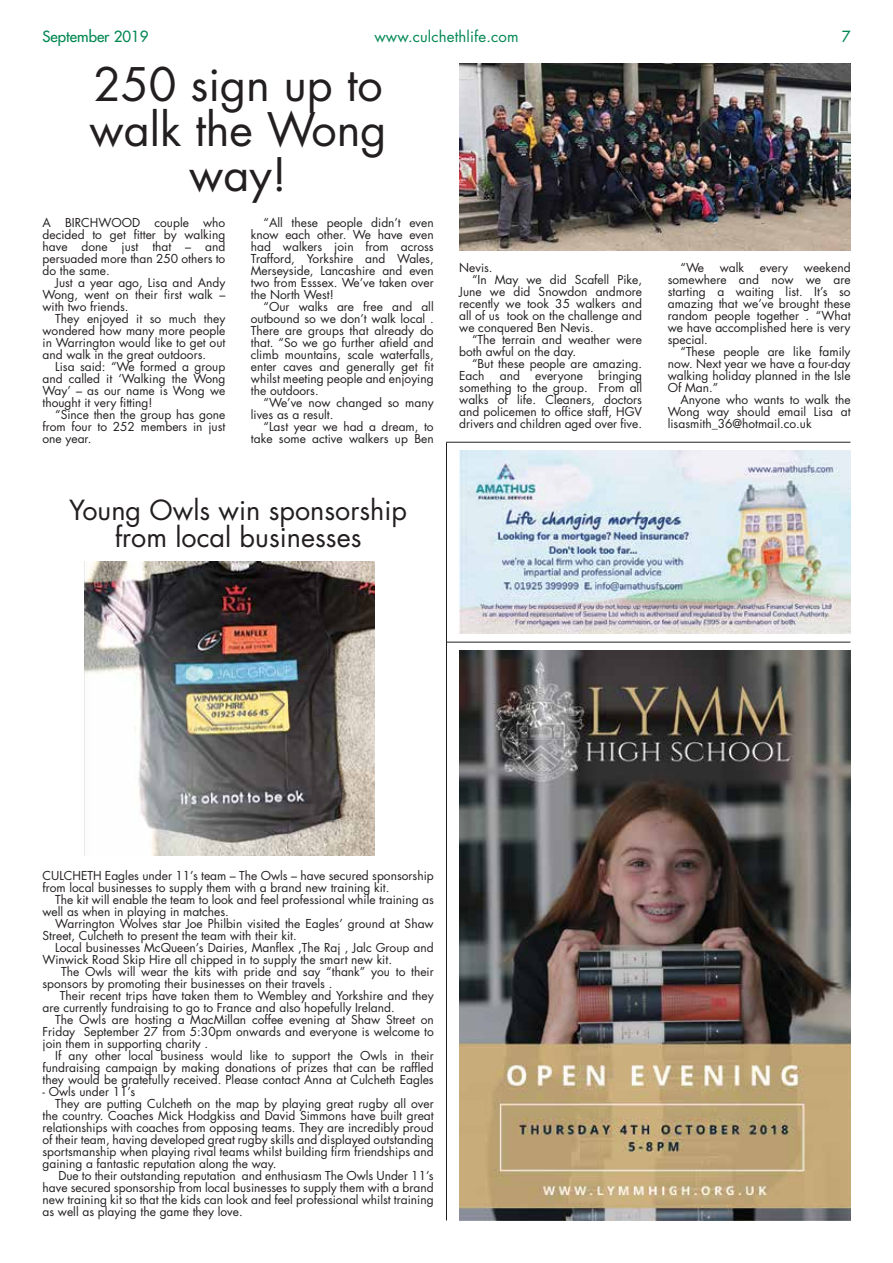
<style>
.page{position:relative;width:893px;height:1263px;background:#fff}
.page>*{position:absolute;margin:0;border:0;box-sizing:border-box;transform-origin:0 0}
.t1{font:45px/45px "Futura Std";color:#231f20;text-align:center}
.t2{font:27px/27px "Futura Std";color:#231f20;text-align:center}
.t3{font:15px "Futura Std";letter-spacing:.01em;color:#008752}
.t4{font:500 15px "Futura Std";color:#008752}
.t5{font:12px/12px "Futura Std";color:#231f20;text-align:justify}
</style>
<div class="page">
<img style="left:459px;top:650px;width:392px;height:570px">
<hr style="left:446px;top:642px;width:404px;height:1px;background:#231f20">
<hr style="left:446px;top:442px;width:404px;height:1px;background:#231f20">
<hr style="left:446px;top:442px;width:1px;height:778px;background:#231f20">
<img style="left:459px;top:451px;width:392px;height:183px">
<img style="left:459px;top:64px;width:391px;height:187px">
<img style="left:84px;top:562px;width:290px;height:294px">
<p class="t4" style="left:43px;top:27px;width:108px">September 2019</p>
<p class="t3" style="left:374px;top:27px;width:146px">www.culchethlife.com</p>
<p class="t4" style="left:842px;top:27px;width:10px">7</p>
<p class="t1" style="left:90px;top:62px;width:298px">250 sign up to walk the Wong way!</p>
<p class="t5" style="left:43px;top:217px;width:184px">A BIRCHWOOD couple who decided to get fitter by walking have done just that – and persuaded more than 250 others to do the same.</p>
<p class="t5" style="left:43px;top:277px;width:184px;text-indent:13px">Just a year ago, Lisa and Andy Wong, went on their first walk – with two friends.</p>
<p class="t5" style="left:43px;top:313px;width:184px;text-indent:13px">They enjoyed it so much they wondered how many more people in Warrington would like to get out and walk in the great outdoors.</p>
<p class="t5" style="left:43px;top:361px;width:184px;text-indent:13px">Lisa said: “We formed a group and called it ‘Walking the Wong Way’ – as our name is Wong we thought it very fitting!</p>
<p class="t5" style="left:43px;top:409px;width:184px;text-indent:13px">“Since then the group has gone from four to 252 members in just one year.</p>
<p class="t5" style="left:251px;top:217px;width:184px;text-indent:13px">“All these people didn’t even know each other. We have even had walkers join from across Trafford, Yorkshire and Wales, Merseyside, Lancashire and even two from Esssex. We’ve taken over the North West!</p>
<p class="t5" style="left:251px;top:301px;width:184px;text-indent:13px">“Our walks are free and all outbound so we don’t walk local .<br>There are groups that already do that. “So we go further afield and climb mountains, scale waterfalls, enter caves and generally get fit whilst meeting people and enjoying the outdoors.</p>
<p class="t5" style="left:251px;top:397px;width:184px;text-indent:13px">“We’ve now changed so many lives as a result.</p>
<p class="t5" style="left:251px;top:421px;width:184px;text-align:right">“Last year we had a dream, to take some active walkers up Ben</p>
<p class="t2" style="left:69px;top:497px;width:340px">Young Owls win sponsorship from local businesses</p>
<p class="t5" style="left:459px;top:262px;width:35px">Nevis.</p>
<p class="t5" style="left:459px;top:274px;width:184px;text-indent:13px">“In May we did Scafell Pike, June we did Snowdon andmore recently we took 35 walkers and all of us took on the challenge and we conquered Ben Nevis.</p>
<p class="t5" style="left:459px;top:334px;width:184px;text-indent:13px">“The terrain and weather were both awful on the day.</p>
<p class="t5" style="left:459px;top:358px;width:184px;text-indent:13px">“But these people are amazing.<br>Each</p>
<p class="t5" style="left:459px;top:370px;width:184px;text-indent:139px">bringing something to the group. From all walks of life. Cleaners, doctors and policemen to office staff, HGV drivers and children aged over five.</p>
<p class="t5" style="left:500px;top:370px;width:22px">and</p>
<p class="t5" style="left:535px;top:370px;width:49px">everyone</p>
<p class="t5" style="left:668px;top:262px;width:184px;text-indent:136px">weekend somewhere and now we are starting a waiting list. It’s so amazing that we’ve brought these random people together . “What we have accomplished here is very special.</p>
<p class="t5" style="left:668px;top:346px;width:184px;text-indent:13px">“These people are like family now. Next year we have a four-day walking holiday planned in the Isle Of Man.”</p>
<p class="t5" style="left:668px;top:394px;width:184px;text-indent:13px">Anyone who wants to walk the Wong way should email Lisa at lisasmith_36@hotmail.co.uk</p>
<p class="t5" style="left:680px;top:262px;width:25px">“We</p>
<p class="t5" style="left:720px;top:262px;width:26px">walk</p>
<p class="t5" style="left:760px;top:262px;width:30px">every</p>
<p class="t5" style="left:43px;top:869px;width:393px">CULCHETH Eagles under 11’s team – The Owls – have secured sponsorship from local businesses to supply them with a brand new training kit.</p>
<p class="t5" style="left:43px;top:893px;width:393px;text-indent:13px">The kit will enable the team to look and feel professional while training as well as when in playing in matches.</p>
<p class="t5" style="left:43px;top:917px;width:393px;text-indent:13px">Warrington Wolves star Joe Philbin visited the Eagles’ ground at Shaw<br>Street, Culcheth to present the team with their kit.</p>
<p class="t5" style="left:43px;top:941px;width:393px;text-indent:13px">Local businesses McQueen’s Dairies, Manflex ,The Raj , Jalc Group and<br>Winwick Road Skip Hire all chipped in to supply the smart new kit.</p>
<p class="t5" style="left:43px;top:965px;width:393px;text-indent:19px">The Owls will wear the kits with pride and say “thank” you to their sponsors by promoting their businesses on their travels .</p>
<p class="t5" style="left:43px;top:989px;width:393px;text-indent:17px">Their recent trips have taken them to Wembley and Yorkshire and they are currently fundraising to go to France and also hopefully Ireland.</p>
<p class="t5" style="left:43px;top:1013px;width:393px;text-indent:13px">The Owls are hosting a MacMillan coffee evening at Shaw Street on Friday September 27 from 5:30pm onwards and everyone is welcome to join them in supporting charity .</p>
<p class="t5" style="left:43px;top:1049px;width:393px;text-indent:13px">If any other local business would like to support the Owls in their fundraising campaign by making donations of prizes that can be raffled they would be gratefully received. Please contact Anna at Culcheth Eagles</p>
<p class="t5" style="left:43px;top:1085px;width:94px">- Owls under 11’s</p>
<p class="t5" style="left:43px;top:1097px;width:393px;text-indent:13px">They are putting Culcheth on the map by playing great rugby all over the country. Coaches Mick Hodgkiss and David Simmons have built great relationships with coaches from opposing teams. They are incredibly proud of their team, having developed great rugby skills and displayed outstanding sportsmanship when playing rival teams whilst building firm friendships and gaining a fantastic reputation along the way.</p>
<p class="t5" style="left:43px;top:1169px;width:393px;text-indent:16px">Due to their outstanding reputation and enthusiasm The Owls Under 11’s have secured sponsorship from local businesses to supply them with a brand new training kit so that the kids can look and feel professional whilst training as well as playing the game they love.</p>
</div>
